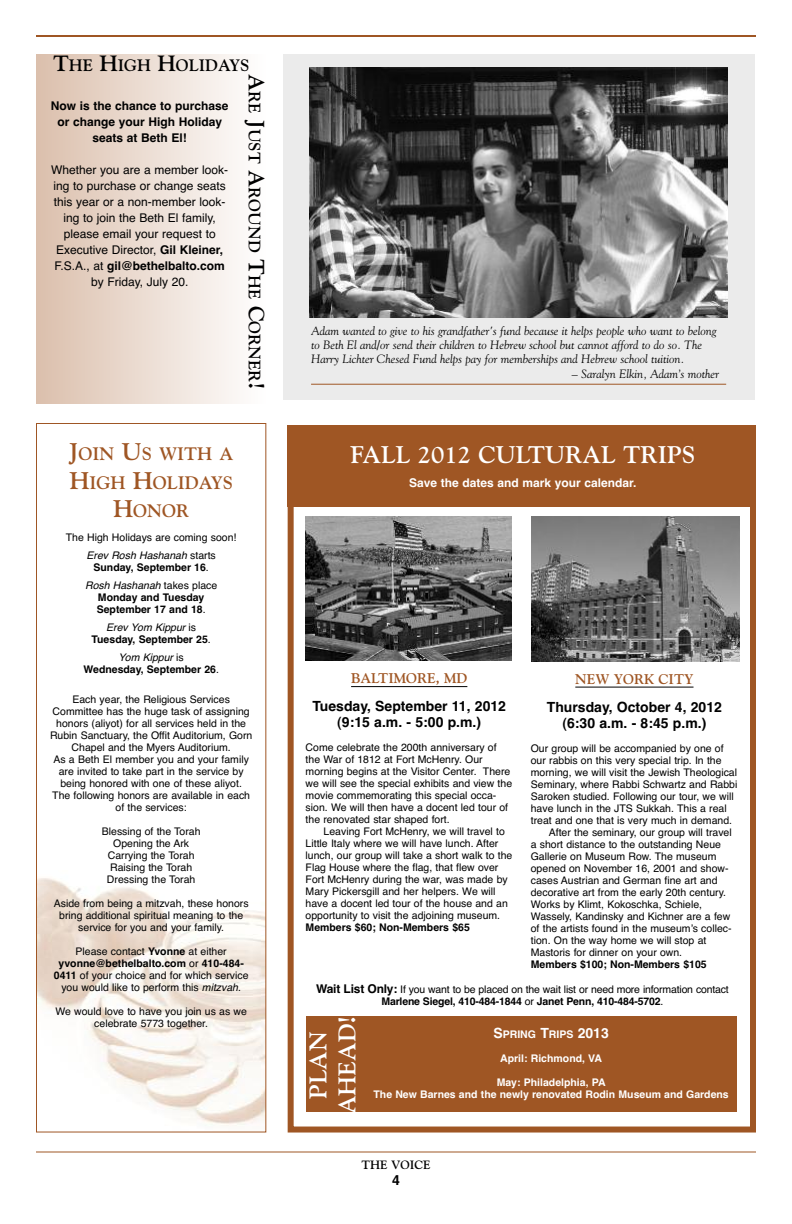
<style>
.page{position:relative;width:792px;height:1224px;background:#fff}
.page>*{position:absolute;margin:0;border:0;box-sizing:border-box;transform-origin:0 0}
.t1{font:700 24px "Goudy";color:#fff}
.t2{font:700 18px/28.8px "Goudy";color:#9f5624;text-align:center}
.t3{font:700 16.5px "Goudy";color:#000}
.t4{font:700 14px/16px "Helvetica";color:#000;text-align:center}
.t5{font:700 14px "Goudy";color:#9f5624}
.t6{font:italic 12px/14.4px "Goudy";color:#000}
.t7{font:12px/16px "Helvetica";color:#000;text-align:center}
.t8{font:700 12px/16px "Helvetica";color:#000;text-align:center}
.t9{font:700 12px "Helvetica";color:#fff}
.t10{font:700 12px "Goudy";color:#000}
.t11{font:10.5px/12px "Helvetica";color:#000;text-align:center}
.t12{font:700 10.5px/12px "Helvetica";color:#000;text-align:center}
.t13{font:700 10.5px "Helvetica";color:#fff}
.s1{font-size:22px}
.s2{font-weight:700}
.s3{font-size:24px}
.s4{font-style:italic}
.s5{font-weight:400}
.s6{font-weight:400;font-style:italic}
.s7{font-weight:700;font-size:12px}
.s8{font-size:14px}
</style>
<div class="page">
<hr style="left:36px;top:1152px;width:720px;height:1px;background:#9f5624">
<hr style="left:36px;top:35px;width:720px;height:2px;background:#9f5624">
<img style="left:38px;top:878px;width:226px;height:248px">
<div style="left:36px;top:423px;width:230px;height:710px;border:1px solid #9f5624"></div>
<div style="left:283px;top:54px;width:471px;height:346px;background:#ebebeb"></div>
<hr style="left:311px;top:384px;width:415px;height:1px;background:#9f5624">
<img style="left:310px;top:68px;width:417px;height:250px">
<div style="left:288px;top:425px;width:468px;height:81px;background:#9f5624"></div>
<div style="left:288px;top:499px;width:468px;height:634px;border:6px solid #9f5624"></div>
<hr style="left:351px;top:686px;width:116px;height:1px;background:#000">
<hr style="left:575px;top:687px;width:119px;height:1px;background:#000">
<img style="left:306px;top:516px;width:206px;height:145px">
<img style="left:531px;top:516px;width:209px;height:145px">
<div style="left:306px;top:1016px;width:431px;height:96px;background:#9f5624"></div>
<h3 class="t3" style="left:53px;top:56px;width:198px"><span class="s1">T</span>HE <span class="s1">H</span>IGH <span class="s1">H</span>OLIDAYS</h3>
<p class="t8" style="left:51px;top:98px;width:179px">Now is the chance to purchase or change your High Holiday seats at Beth El!</p>
<p class="t7" style="left:51px;top:162px;width:179px">Whether you are a member look&shy;ing to purchase or change seats this year or a non-member look&shy;ing to join the Beth El family, please email your request to<br>Executive Director, <span class="s2">Gil Kleiner,<br></span>F.S.A., at <span class="s2">gil@bethelbalto.com </span>by Friday, July 20.</p>
<h3 class="t3" style="left:264px;top:74px;width:316px;rotate:90deg"><span class="s1">A</span>RE <span class="s1">J</span>UST <span class="s1">A</span>ROUND <span class="s1">T</span>HE <span class="s1">C</span>ORNER<span class="s1">!</span></h3>
<h2 class="t2" style="left:69px;top:439px;width:166px"><span class="s3">J</span>OIN <span class="s3">U</span>S WITH A<br><span class="s3">H</span>IGH <span class="s3">H</span>OLIDAYS<br><span class="s3">H</span>ONOR</h2>
<p class="t11" style="left:66px;top:529px;width:172px;line-height:18px">The High Holidays are coming soon!<br><span class="s4">Erev Rosh Hashanah</span> starts</p>
<p class="t12" style="left:85px;top:559px;width:134px;line-height:18px">Sunday, September 16<span class="s5">.<br></span><span class="s6">Rosh Hashanah</span> <span class="s5">takes place</span></p>
<p class="t12" style="left:97px;top:592px;width:110px;text-align:left">Monday and Tuesday<br>September 17 and 18<span class="s5">.</span></p>
<p class="t12" style="left:92px;top:622px;width:121px"><span class="s6">Erev Yom Kippur</span> <span class="s5">is<br></span>Tuesday, September 25<span class="s5">.</span></p>
<p class="t12" style="left:83px;top:652px;width:137px"><span class="s6">Yom Kippur</span> <span class="s5">is<br></span>Wednesday, September 26<span class="s5">.</span></p>
<p class="t11" style="left:50px;top:694px;width:204px">Each year, the Religious Services Committee has the huge task of assigning honors (aliyot) for all services held in the Rubin Sanctuary, the Offit Auditorium, Gorn Chapel and the Myers Auditorium.<br>As a Beth El member you and your family are invited to take part in the service by being honored with one of these aliyot.<br>The following honors are available in each of the services:</p>
<p class="t11" style="left:102px;top:826px;width:100px">Blessing of the Torah<br>Opening the Ark<br>Carrying the Torah<br>Raising the Torah<br>Dressing the Torah</p>
<p class="t11" style="left:54px;top:898px;width:196px">Aside from being a mitzvah, these honors bring additional spiritual meaning to the service for you and your family.</p>
<p class="t11" style="left:54px;top:946px;width:196px">Please contact <span class="s2">Yvonne</span> at either <span class="s2">yvonne@bethelbalto.com</span> or <span class="s2">410-484- 0411</span> of your choice and for which service you would like to perform this <span class="s4">mitzvah</span>.</p>
<p class="t11" style="left:55px;top:1006px;width:193px">We would love to have you join us as we celebrate 5773 together.</p>
<p class="t6" style="left:311px;top:323px;width:407px">Adam wanted to give to his grandfather's fund because it helps people who want to belong to Beth El and/or send their children to Hebrew school but cannot afford to do so. The<br>Harry Lichter Chesed Fund helps pay for memberships and Hebrew school tuition.</p>
<p class="t6" style="left:572px;top:366px;width:149px">– Saralyn Elkin, Adam’s mother</p>
<h1 class="t1" style="left:351px;top:441px;width:346px">FALL 2012 CULTURAL TRIPS</h1>
<p class="t9" style="left:409px;top:476px;width:229px">Save the dates and mark your calendar.</p>
<h3 class="t5" style="left:351px;top:670px;width:118px">BALTIMORE, MD</h3>
<h3 class="t4" style="left:312px;top:698px;width:195px">Tuesday, September 11, 2012 (9:15 a.m. - 5:00 p.m.)</h3>
<p class="t11" style="left:306px;top:742px;width:208px;text-align:left">Come celebrate the 200th anniversary of the War of 1812 at Fort McHenry. Our morning begins at the Visitor Center. There we will see the special exhibits and view the movie commemorating this special occa&shy;sion. We will then have a docent led tour of the renovated star shaped fort.</p>
<p class="t11" style="left:306px;top:826px;width:208px;text-align:left;text-indent:18px">Leaving Fort McHenry, we will travel to Little Italy where we will have lunch. After lunch, our group will take a short walk to the Flag House where the flag, that flew over Fort McHenry during the war, was made by Mary Pickersgill and her helpers. We will have a docent led tour of the house and an opportunity to visit the adjoining museum.</p>
<p class="t12" style="left:306px;top:922px;width:166px">Members $60; Non-Members $65</p>
<h3 class="t5" style="left:575px;top:671px;width:120px">NEW YORK CITY</h3>
<h3 class="t4" style="left:547px;top:699px;width:177px">Thursday, October 4, 2012 (6:30 a.m. - 8:45 p.m.)</h3>
<p class="t11" style="left:531px;top:742px;width:194px">Our group will be accompanied by one of</p>
<p class="t11" style="left:531px;top:754px;width:192px">our rabbis on this very special trip. In the</p>
<p class="t11" style="left:531px;top:766px;width:208px">morning, we will visit the Jewish Theological</p>
<p class="t11" style="left:531px;top:778px;width:208px">Seminary, where Rabbi Schwartz and Rabbi</p>
<p class="t11" style="left:531px;top:790px;width:205px">Saroken studied. Following our tour, we will</p>
<p class="t11" style="left:531px;top:802px;width:197px">have lunch in the JTS Sukkah. This a real</p>
<p class="t11" style="left:531px;top:814px;width:203px">treat and one that is very much in demand.</p>
<p class="t11" style="left:549px;top:826px;width:184px">After the seminary, our group will travel</p>
<p class="t11" style="left:531px;top:838px;width:192px">a short distance to the outstanding Neue</p>
<p class="t11" style="left:531px;top:850px;width:187px">Gallerie on Museum Row. The museum</p>
<p class="t11" style="left:531px;top:862px;width:199px">opened on November 16, 2001 and show-</p>
<p class="t11" style="left:531px;top:874px;width:188px">cases Austrian and German fine art and</p>
<p class="t11" style="left:531px;top:886px;width:197px">decorative art from the early 20th century.</p>
<p class="t11" style="left:531px;top:898px;width:173px">Works by Klimt, Kokoschka, Schiele,</p>
<p class="t11" style="left:531px;top:910px;width:201px">Wassely, Kandinsky and Kichner are a few</p>
<p class="t11" style="left:531px;top:922px;width:202px">of the artists found in the museumʼs collec-</p>
<p class="t11" style="left:531px;top:934px;width:177px">tion. On the way home we will stop at</p>
<p class="t11" style="left:531px;top:946px;width:153px">Mastoris for dinner on your own.</p>
<p class="t12" style="left:531px;top:958px;width:177px">Members $100; Non-Members $105</p>
<p class="t11" style="left:316px;top:983px;width:414px"><span class="s7">Wait List Only:</span> If you want to be placed on the wait list or need more information contact<br><span class="s2">Marlene Siegel, 410-484-1844</span> or <span class="s2">Janet Penn, 410-484-5702</span>.</p>
<h1 class="t1" style="left:304px;top:1099px;width:69px;rotate:-90deg">PLAN</h1>
<h1 class="t1" style="left:333px;top:1114px;width:100px;rotate:-90deg">AHEAD!</h1>
<p class="t13" style="left:493px;top:1028px;width:117px"><span class="s8">S</span>PRING <span class="s8">T</span>RIPS <span class="s8">2013</span></p>
<p class="t13" style="left:500px;top:1052px;width:103px">April: Richmond, VA</p>
<p class="t13" style="left:497px;top:1076px;width:110px">May: Philadelphia, PA</p>
<p class="t13" style="left:374px;top:1088px;width:357px">The New Barnes and the newly renovated Rodin Museum and Gardens</p>
<p class="t10" style="left:362px;top:1157px;width:70px">THE VOICE</p>
<h3 class="t4" style="left:392px;top:1172px;width:9px">4</h3>
</div>
